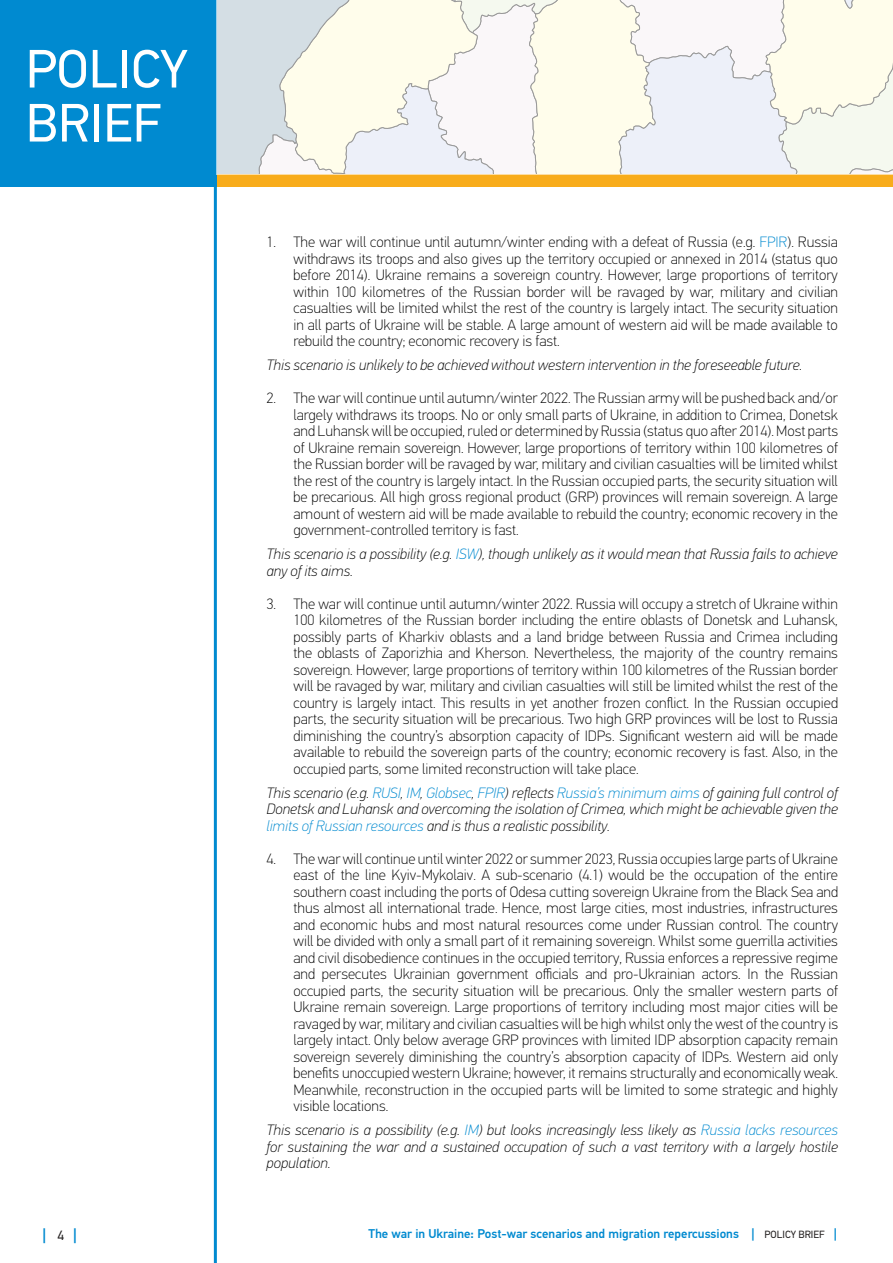
<style>
.page{position:relative;width:893px;height:1263px;background:#fff}
.page>*{position:absolute;margin:0;border:0;box-sizing:border-box;transform-origin:0 0}
.t1{font:54px/54px "PF Din Text Pro";color:#fff}
.t2{font:500 16.2px "PF Din Text Pro";color:#008ad0}
.t3{font:100 15px/16.5px "PF Din Text Pro";color:#000;text-align:justify}
.t4{font:italic 100 15px/16.5px "PF Din Text Pro";color:#000;text-align:justify}
.t5{font:500 12.75px "PF Din Text Pro";color:#008ad0}
.s1{font-weight:400;font-size:13.5px;color:#232020}
.s2{color:#008ad0}
.s3{font-size:13.5px}
.s4{font-weight:400;font-size:10.5px;color:#232020}
</style>
<div class="page">
<div style="left:217px;top:174px;width:676px;height:13px;background:#f8ac1b"></div>
<hr style="left:214px;top:174px;width:3px;height:1089px;background:#008ad0">
<div style="left:0;top:0;width:217px;height:187px;background:#008ad0"></div>
<svg style="left:217px;top:0;width:676px;height:174px;fill:#faf7eb"></svg>
<h1 class="t1" style="left:26px;top:42px;width:164px">POLICY<br>BRIEF</h1>
<p class="t2" style="left:43px;top:1225px;width:36px">| <span class="s1">4</span> |</p>
<p class="t3" style="left:293px;top:234px;width:546px;text-indent:-27px">1. The war will continue until autumn/winter ending with a defeat of Russia (e.g. <span class="s2">FPIR</span>). Russia withdraws its troops and also gives up the territory occupied or annexed in 2014 (status quo before 2014). Ukraine remains a sovereign country. However, large proportions of territory within 100 kilometres of the Russian border will be ravaged by war, military and civilian casualties will be limited whilst the rest of the country is largely intact. The security situation in all parts of Ukraine will be stable. A large amount of western aid will be made available to rebuild the country; economic recovery is fast.</p>
<p class="t4" style="left:266px;top:357px;width:537px">This scenario is unlikely to be achieved without western intervention in the foreseeable future.</p>
<p class="t3" style="left:293px;top:390px;width:546px;text-indent:-27px">2. The war will continue until autumn/winter 2022. The Russian army will be pushed back and/or largely withdraws its troops. No or only small parts of Ukraine, in addition to Crimea, Donetsk and Luhansk will be occupied, ruled or determined by Russia (status quo after 2014). Most parts of Ukraine remain sovereign. However, large proportions of territory within 100 kilometres of the Russian border will be ravaged by war, military and civilian casualties will be limited whilst the rest of the country is largely intact. In the Russian occupied parts, the security situation will be precarious. All high gross regional product (GRP) provinces will remain sovereign. A large amount of western aid will be made available to rebuild the country; economic recovery in the government-controlled territory is fast.</p>
<p class="t4" style="left:266px;top:546px;width:573px">This scenario is a possibility (e.g. <span class="s2">ISW</span>), though unlikely as it would mean that Russia fails to achieve any of its aims.</p>
<p class="t3" style="left:293px;top:595px;width:546px;text-indent:-27px">3. The war will continue until autumn/winter 2022. Russia will occupy a stretch of Ukraine within 100 kilometres of the Russian border including the entire oblasts of Donetsk and Luhansk, possibly parts of Kharkiv oblasts and a land bridge between Russia and Crimea including the oblasts of Zaporizhia and Kherson. Nevertheless, the majority of the country remains sovereign. However, large proportions of territory within 100 kilometres of the Russian border will be ravaged by war, military and civilian casualties will still be limited whilst the rest of the country is largely intact. This results in yet another frozen conflict. In the Russian occupied parts, the security situation will be precarious. Two high GRP provinces will be lost to Russia diminishing the country’s absorption capacity of IDPs. Significant western aid will be made available to rebuild the sovereign parts of the country; economic recovery is fast. Also, in the occupied parts, some limited reconstruction will take place.</p>
<p class="t4" style="left:266px;top:785px;width:573px">This scenario (e.g. <span class="s2">RUSI</span>, <span class="s2">IM</span>, <span class="s2">Globsec</span>, <span class="s2">FPIR</span>) reflects <span class="s2">Russia’s minimum aims</span> of gaining full control of Donetsk and Luhansk and overcoming the isolation of Crimea, which might be achievable given the <span class="s2">limits of Russian resources</span> and is thus a realistic possibility.</p>
<p class="t3" style="left:293px;top:850px;width:546px;text-indent:-27px">4. The war will continue until winter 2022 or summer 2023, Russia occupies large parts of Ukraine east of the line Kyiv-Mykolaiv. A sub-scenario (4.1) would be the occupation of the entire southern coast including the ports of Odesa cutting sovereign Ukraine from the Black Sea and thus almost all international trade. Hence, most large cities, most industries, infrastructures and economic hubs and most natural resources come under Russian control. The country will be divided with only a small part of it remaining sovereign. Whilst some guerrilla activities and civil disobedience continues in the occupied territory, Russia enforces a repressive regime and persecutes Ukrainian government officials and pro-Ukrainian actors. In the Russian occupied parts, the security situation will be precarious. Only the smaller western parts of Ukraine remain sovereign. Large proportions of territory including most major cities will be ravaged by war, military and civilian casualties will be high whilst only the west of the country is largely intact. Only below average GRP provinces with limited IDP absorption capacity remain sovereign severely diminishing the country’s absorption capacity of IDPs. Western aid only benefits unoccupied western Ukraine; however, it remains structurally and economically weak.<br>Meanwhile, reconstruction in the occupied parts will be limited to some strategic and highly visible locations.</p>
<p class="t4" style="left:266px;top:1122px;width:573px">This scenario is a possibility (e.g. <span class="s2">IM</span>) but looks increasingly less likely as <span class="s2">Russia lacks resources </span>for sustaining the war and a sustained occupation of such a vast territory with a largely hostile population.</p>
<p class="t5" style="left:368px;top:1226px;width:470px">The war in Ukraine: Post-war scenarios and migration repercussions <span class="s3">|</span> <span class="s4">POLICY BRIEF</span> <span class="s3">|</span></p>
</div>
